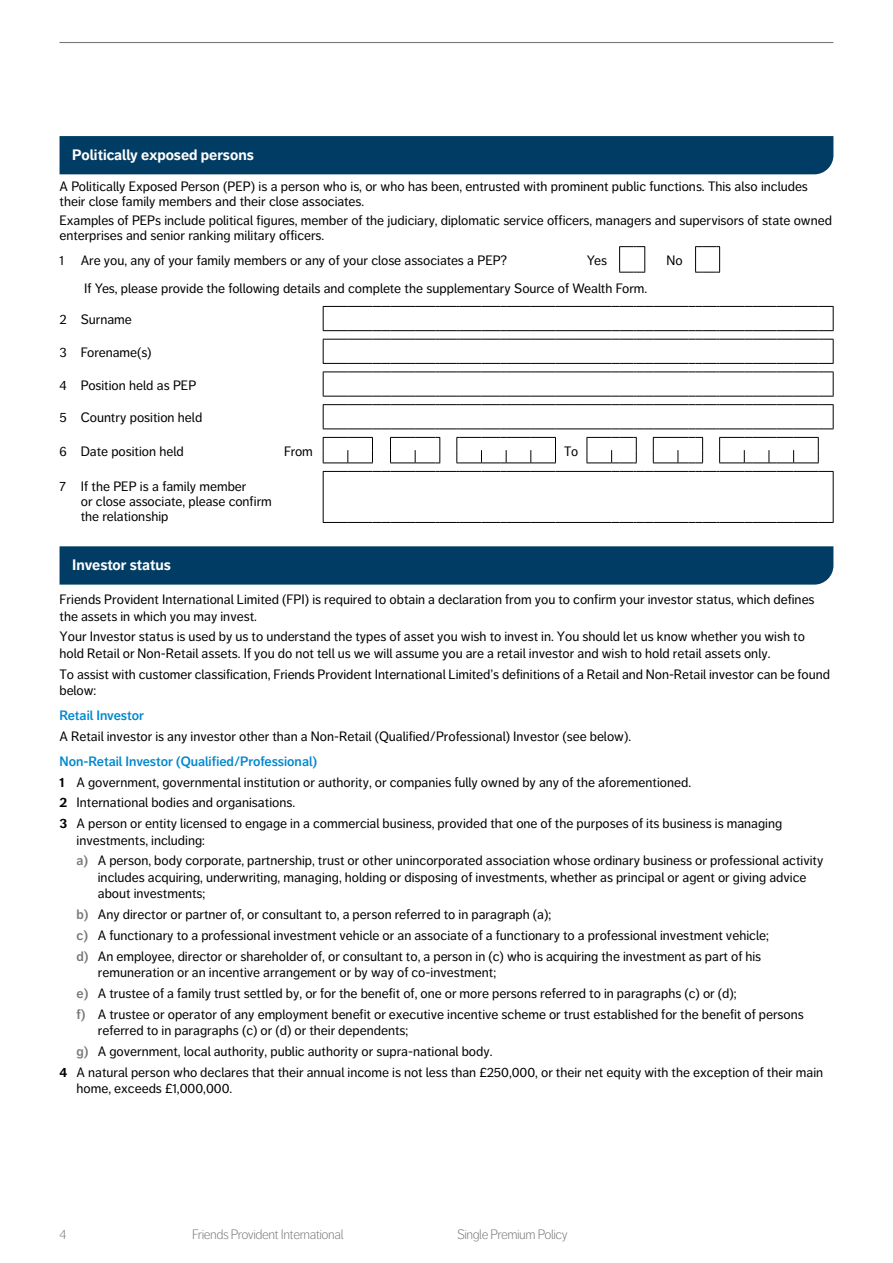
<style>
.page{position:relative;width:893px;height:1263px;background:#fff}
.page>*{position:absolute;margin:0;border:0;box-sizing:border-box;transform-origin:0 0}
.App_Form_Section_hea{font:700 15px "Friends Life Dagny";color:#fff}
.App_Form_body_copy_1{font:13.5px/16.5px "Friends Life Dagny";color:#000}
.App_Form_Blue_subhea{font:600 13.5px "Friends Life Dagny";color:#0088ce}
.t1{font:300 13.5px "Friends Life Dagny";letter-spacing:-.035em;color:#77787b}
.t2{font:13.5px "Dagny Pro";color:#000}
.s1{font-weight:700}
.s2{font-weight:600;color:#77787b}
</style>
<div class="page">
<hr style="left:60px;top:42px;width:773px;height:1px;background:#77787b">
<svg style="left:323px;top:331px;width:510px;height:132px"></svg>
<svg style="left:619px;top:246px;width:26px;height:27px"></svg>
<svg style="left:695px;top:246px;width:25px;height:27px"></svg>
<svg style="left:323px;top:306px;width:511px;height:25px"></svg>
<svg style="left:323px;top:339px;width:511px;height:25px"></svg>
<svg style="left:323px;top:371px;width:511px;height:26px"></svg>
<svg style="left:323px;top:404px;width:511px;height:25px"></svg>
<hr style="left:323px;top:472px;width:1px;height:50px;background:#000">
<svg style="left:323px;top:471px;width:510px;height:1px"></svg>
<hr style="left:833px;top:472px;width:1px;height:50px;background:#000">
<svg style="left:323px;top:522px;width:510px;height:1px"></svg>
<svg style="left:323px;top:437px;width:50px;height:26px"></svg>
<svg style="left:390px;top:437px;width:50px;height:26px"></svg>
<svg style="left:456px;top:437px;width:100px;height:26px"></svg>
<svg style="left:587px;top:437px;width:50px;height:26px"></svg>
<svg style="left:653px;top:437px;width:50px;height:26px"></svg>
<svg style="left:719px;top:437px;width:100px;height:26px"></svg>
<div style="left:60px;top:136px;width:773px;height:38px;background:#003c64"></div>
<div style="left:60px;top:546px;width:773px;height:39px;background:#003c64"></div>
<p class="App_Form_Section_hea" style="left:72px;top:146px;width:183px">Politically exposed persons</p>
<p class="App_Form_body_copy_1" style="left:60px;top:179px;width:750px;line-height:15px">A Politically Exposed Person (PEP) is a person who is, or who has been, entrusted with prominent public functions. This also includes their close family members and their close associates.</p>
<p class="App_Form_body_copy_1" style="left:60px;top:213px;width:774px;line-height:15px">Examples of PEPs include political figures, member of the judiciary, diplomatic service officers, managers and supervisors of state owned enterprises and senior ranking military officers.</p>
<p class="App_Form_body_copy_1" style="left:60px;top:252px;width:449px">1 Are you, any of your family members or any of your close associates a PEP?</p>
<p class="App_Form_body_copy_1" style="left:587px;top:252px;width:22px">Yes</p>
<p class="App_Form_body_copy_1" style="left:666px;top:252px;width:18px">No</p>
<p class="App_Form_body_copy_1" style="left:84px;top:280px;width:565px">If Yes, please provide the following details and complete the supplementary Source of Wealth Form.</p>
<p class="App_Form_body_copy_1" style="left:60px;top:311px;width:74px">2 Surname</p>
<p class="App_Form_body_copy_1" style="left:60px;top:344px;width:93px">3 Forename(s)</p>
<p class="App_Form_body_copy_1" style="left:60px;top:377px;width:138px">4 Position held as PEP</p>
<p class="App_Form_body_copy_1" style="left:60px;top:409px;width:144px">5 Country position held</p>
<p class="App_Form_body_copy_1" style="left:60px;top:443px;width:126px">6 Date position held</p>
<p class="App_Form_body_copy_1" style="left:284px;top:443px;width:30px">From</p>
<p class="t2" style="left:564px;top:443px;width:16px">To</p>
<p class="App_Form_body_copy_1" style="left:81px;top:479px;width:193px;line-height:15px;text-indent:-21px">7 If the PEP is a family member<br>or close associate, please confirm the relationship</p>
<p class="App_Form_Section_hea" style="left:72px;top:556px;width:100px">Investor status</p>
<p class="App_Form_body_copy_1" style="left:60px;top:591px;width:757px">Friends Provident International Limited (FPI) is required to obtain a declaration from you to confirm your investor status, which defines the assets in which you may invest.</p>
<p class="App_Form_body_copy_1" style="left:60px;top:628px;width:747px">Your Investor status is used by us to understand the types of asset you wish to invest in. You should let us know whether you wish to hold Retail or Non-Retail assets. If you do not tell us we will assume you are a retail investor and wish to hold retail assets only.</p>
<p class="App_Form_body_copy_1" style="left:60px;top:666px;width:772px">To assist with customer classification, Friends Provident International Limited’s definitions of a Retail and Non-Retail investor can be found below:</p>
<p class="App_Form_Blue_subhea" style="left:60px;top:707px;width:86px">Retail Investor</p>
<p class="App_Form_body_copy_1" style="left:60px;top:728px;width:573px">A Retail investor is any investor other than a Non-Retail (Qualified/Professional) Investor (see below).</p>
<p class="App_Form_Blue_subhea" style="left:60px;top:753px;width:259px">Non-Retail Investor (Qualified/Professional)</p>
<p class="App_Form_body_copy_1" style="left:60px;top:774px;width:633px"><span class="s1">1</span> A government, governmental institution or authority, or companies fully owned by any of the aforementioned.</p>
<p class="App_Form_body_copy_1" style="left:60px;top:794px;width:237px"><span class="s1">2</span> International bodies and organisations.</p>
<p class="App_Form_body_copy_1" style="left:77px;top:815px;width:707px;text-indent:-17px"><span class="s1">3</span> A person or entity licensed to engage in a commercial business, provided that one of the purposes of its business is managing investments, including:</p>
<p class="App_Form_body_copy_1" style="left:98px;top:852px;width:727px;text-indent:-21px"><span class="s2">a)</span> A person, body corporate, partnership, trust or other unincorporated association whose ordinary business or professional activity includes acquiring, underwriting, managing, holding or disposing of investments, whether as principal or agent or giving advice about investments;</p>
<p class="App_Form_body_copy_1" style="left:77px;top:906px;width:476px"><span class="s2">b)</span> Any director or partner of, or consultant to, a person referred to in paragraph (a);</p>
<p class="App_Form_body_copy_1" style="left:77px;top:927px;width:694px"><span class="s2">c)</span> A functionary to a professional investment vehicle or an associate of a functionary to a professional investment vehicle;</p>
<p class="App_Form_body_copy_1" style="left:98px;top:948px;width:665px;text-indent:-21px"><span class="s2">d)</span> An employee, director or shareholder of, or consultant to, a person in (c) who is acquiring the investment as part of his remuneration or an incentive arrangement or by way of co-investment;</p>
<p class="App_Form_body_copy_1" style="left:77px;top:985px;width:662px"><span class="s2">e)</span> A trustee of a family trust settled by, or for the benefit of, one or more persons referred to in paragraphs (c) or (d);</p>
<p class="App_Form_body_copy_1" style="left:98px;top:1006px;width:708px;text-indent:-21px"><span class="s2">f)</span> A trustee or operator of any employment benefit or executive incentive scheme or trust established for the benefit of persons referred to in paragraphs (c) or (d) or their dependents;</p>
<p class="App_Form_body_copy_1" style="left:77px;top:1043px;width:417px"><span class="s2">g)</span> A government, local authority, public authority or supra-national body.</p>
<p class="App_Form_body_copy_1" style="left:77px;top:1064px;width:748px;text-indent:-17px"><span class="s1">4</span> A natural person who declares that their annual income is not less than £250,000, or their net equity with the exception of their main home, exceeds £1,000,000.</p>
<p class="t1" style="left:60px;top:1226px;width:8px">4</p>
<p class="t1" style="left:192px;top:1226px;width:153px">Friends Provident International</p>
<p class="t1" style="left:457px;top:1226px;width:112px">Single Premium Policy</p>
</div>
